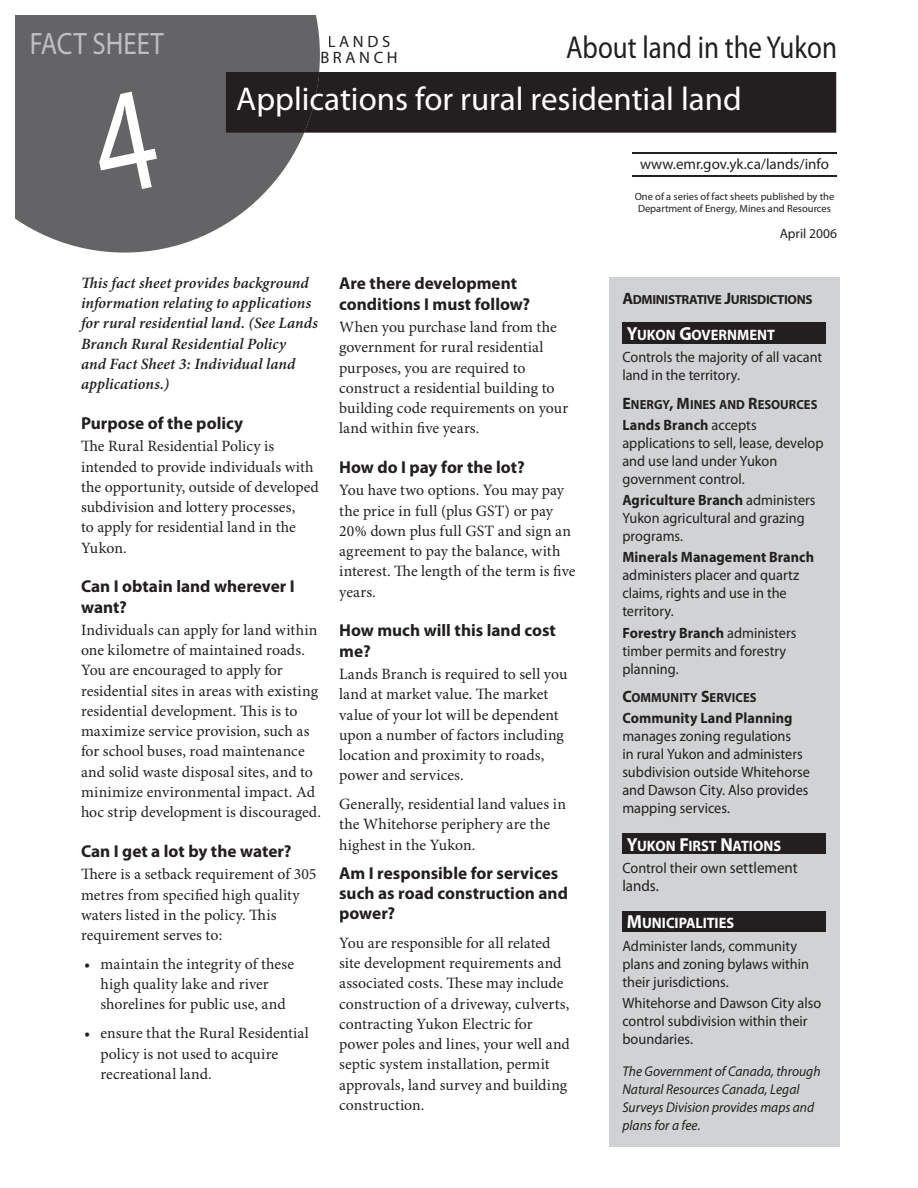
<style>
.page{position:relative;width:918px;height:1188px;background:#fff}
.page>*{position:absolute;margin:0;border:0;box-sizing:border-box;transform-origin:0 0}
.t1{font:33px "Myriad Pro";color:#fff}
.t2{font:31.8px "Myriad Pro";color:#231f20;scale:.85 1}
.t3{font:31.05px "Myriad Pro";color:#bebfc2;scale:.87 1}
.t4{font:700 17.25px/20.2px "Myriad Pro";color:#231f20}
.t5{font:16.5px/15.8px "Myriad Pro";letter-spacing:.22em;color:#231f20;text-align:center}
.t6{font:15.75px/20.2px "Minion Pro";color:#231f20}
.t7{font:italic 600 15.75px/20.2px "Minion Pro";letter-spacing:.005em;color:#231f20}
.t8{font:15.75px "Myriad Pro";color:#231f20;scale:.95 1}
.t9{font:700 15.15px "Myriad Pro";color:#fff;scale:.95 1}
.t10{font:15px/18px "Myriad Pro";color:#231f20;scale:.95 1}
.t11{font:700 15px "Myriad Pro";letter-spacing:.005em;color:#231f20;scale:.95 1}
.t12{font:15px "Myriad Pro";color:#231f20}
.t13{font:italic 14.1px/18px "Myriad Pro";color:#231f20;scale:.95 1}
.t14{font:13.5px "Myriad Pro";color:#231f20}
.t15{font:700 13.2px "Myriad Pro";letter-spacing:-.005em;color:#231f20;scale:.95 1}
.t16{font:700 13.2px "Myriad Pro";letter-spacing:-.025em;color:#231f20}
.t17{font:10.5px/12.6px "Myriad Pro";color:#231f20;text-align:center}
.s1{font-size:16.5px}
.s2{font-size:18.9px}
.s3{font-weight:700}
.s4{font-size:15.75px}
</style>
<div class="page">
<svg style="left:16px;top:16px;width:304px;height:237px;fill:#646467"></svg>
<div style="left:609px;top:278px;width:230px;height:869px;background:#d1d2d4"></div>
<div style="left:622px;top:323px;width:204px;height:21px;background:#231f20"></div>
<div style="left:622px;top:833px;width:204px;height:21px;background:#231f20"></div>
<div style="left:622px;top:911px;width:204px;height:21px;background:#231f20"></div>
<hr style="left:632px;top:153px;width:205px;height:1px;background:#231f20">
<hr style="left:632px;top:175px;width:205px;height:2px;background:#231f20">
<div style="left:226px;top:72px;width:610px;height:61px;background:#231f20"></div>
<div style="left:86px;top:88px;width:76px;height:109px;background:#646467"></div>
<h3 class="t3" style="left:30px;top:27px;width:156px">FACT SHEET</h3>
<h2 class="t2" style="left:566px;top:30px;width:320px">About land in the Yukon</h2>
<p class="t5" style="left:320px;top:34px;width:79px">LANDS<br>BRANCH</p>
<h1 class="t1" style="left:236px;top:81px;width:507px">Applications for rural residential land</h1>
<p class="t12" style="left:640px;top:156px;width:190px">www.emr.gov.yk.ca/lands/info</p>
<p class="t17" style="left:635px;top:190px;width:201px">One of a series of fact sheets published by the<br>Department of Energy, Mines and Resources</p>
<p class="t7" style="left:81px;top:273px;width:239px">This fact sheet provides background information relating to applications for rural residential land. (See Lands<br>Branch Rural Residential Policy<br>and Fact Sheet 3: Individual land applications.)</p>
<p class="t4" style="left:81px;top:413px;width:164px">Purpose of the policy</p>
<p class="t6" style="left:81px;top:437px;width:239px">The Rural Residential Policy is intended to provide individuals with the opportunity, outside of developed subdivision and lottery processes,<br>to apply for residential land in the<br>Yukon.</p>
<p class="t4" style="left:81px;top:577px;width:215px">Can I obtain land wherever I want?</p>
<p class="t6" style="left:81px;top:620px;width:241px">Individuals can apply for land within one kilometre of maintained roads.<br>You are encouraged to apply for residential sites in areas with existing residential development. This is to maximize service provision, such as for school buses, road maintenance and solid waste disposal sites, and to minimize environmental impact. Ad hoc strip development is discouraged.</p>
<p class="t4" style="left:81px;top:841px;width:212px">Can I get a lot by the water?</p>
<p class="t6" style="left:81px;top:865px;width:237px">There is a setback requirement of 305 metres from specified high quality waters listed in the policy. This requirement serves to:</p>
<p class="t6" style="left:84px;top:954px;width:212px;text-align:center">• maintain the integrity of these high quality lake and river shorelines for public use, and</p>
<p class="t6" style="left:100px;top:1024px;width:210px;text-indent:-16px">• ensure that the Rural Residential policy is not used to acquire recreational land.</p>
<p class="t4" style="left:339px;top:274px;width:193px">Are there development conditions I must follow?</p>
<p class="t6" style="left:339px;top:318px;width:231px">When you purchase land from the government for rural residential purposes, you are required to construct a residential building to building code requirements on your land within five years.</p>
<p class="t4" style="left:339px;top:457px;width:187px">How do I pay for the lot?</p>
<p class="t6" style="left:339px;top:481px;width:238px">You have two options. You may pay the price in full (plus GST) or pay<br>20% down plus full GST and sign an agreement to pay the balance, with interest. The length of the term is five years.</p>
<p class="t4" style="left:339px;top:621px;width:218px">How much will this land cost me?</p>
<p class="t6" style="left:339px;top:665px;width:230px">Lands Branch is required to sell you land at market value. The market value of your lot will be dependent upon a number of factors including location and proximity to roads, power and services.</p>
<p class="t6" style="left:339px;top:795px;width:228px">Generally, residential land values in the Whitehorse periphery are the highest in the Yukon.</p>
<p class="t4" style="left:339px;top:863px;width:230px">Am I responsible for services such as road construction and power?</p>
<p class="t6" style="left:339px;top:933px;width:232px">You are responsible for all related site development requirements and associated costs. These may include construction of a driveway, culverts, contracting Yukon Electric for power poles and lines, your well and septic system installation, permit approvals, land survey and building construction.</p>
<p class="t14" style="left:780px;top:226px;width:59px">April 2006</p>
<p class="t16" style="left:622px;top:292px;width:192px"><span class="s1">A</span>DMINISTRATIVE <span class="s1">J</span>URISDICTIONS</p>
<p class="t9" style="left:627px;top:326px;width:157px"><span class="s2">Y</span>UKON <span class="s2">G</span>OVERNMENT</p>
<p class="t10" style="left:622px;top:349px;width:212px">Controls the majority of all vacant land in the territory.</p>
<p class="t15" style="left:622px;top:397px;width:207px"><span class="s1">E</span>NERGY<span class="s1">, M</span>INES AND <span class="s1">R</span>ESOURCES</p>
<p class="t10" style="left:622px;top:416px;width:213px"><span class="s3">Lands Branch</span> accepts applications to sell, lease, develop and use land under Yukon government control.</p>
<p class="t10" style="left:622px;top:491px;width:205px"><span class="s3">Agriculture Branch</span> administers<br>Yukon agricultural and grazing programs.</p>
<p class="t11" style="left:622px;top:549px;width:203px">Minerals Management Branch</p>
<p class="t10" style="left:622px;top:567px;width:188px">administers placer and quartz claims, rights and use in the territory.</p>
<p class="t10" style="left:622px;top:624px;width:185px"><span class="s3">Forestry Branch</span> administers timber permits and forestry planning.</p>
<p class="t15" style="left:622px;top:690px;width:143px"><span class="s1">C</span>OMMUNITY <span class="s1">S</span>ERVICES</p>
<p class="t11" style="left:622px;top:710px;width:181px">Community Land Planning</p>
<p class="t10" style="left:622px;top:728px;width:199px">manages zoning regulations<br>in rural Yukon and administers subdivision outside Whitehorse and Dawson City. Also provides mapping services.</p>
<p class="t9" style="left:627px;top:837px;width:164px"><span class="s2">Y</span>UKON <span class="s2">F</span>IRST <span class="s2">N</span>ATIONS</p>
<p class="t10" style="left:622px;top:859px;width:186px">Control their own <span class="s4">settlement</span></p>
<p class="t8" style="left:622px;top:877px;width:40px">lands.</p>
<p class="t9" style="left:627px;top:915px;width:114px"><span class="s2">M</span>UNICIPALITIES</p>
<p class="t10" style="left:622px;top:937px;width:198px">Administer lands, community plans and zoning bylaws within their jurisdictions.</p>
<p class="t10" style="left:622px;top:994px;width:211px">Whitehorse and Dawson City also control subdivision within their boundaries.</p>
<p class="t13" style="left:622px;top:1063px;width:210px">The Government of Canada, through<br>Natural Resources Canada, Legal<br>Surveys Division provides maps and plans for a fee.</p>
</div>
